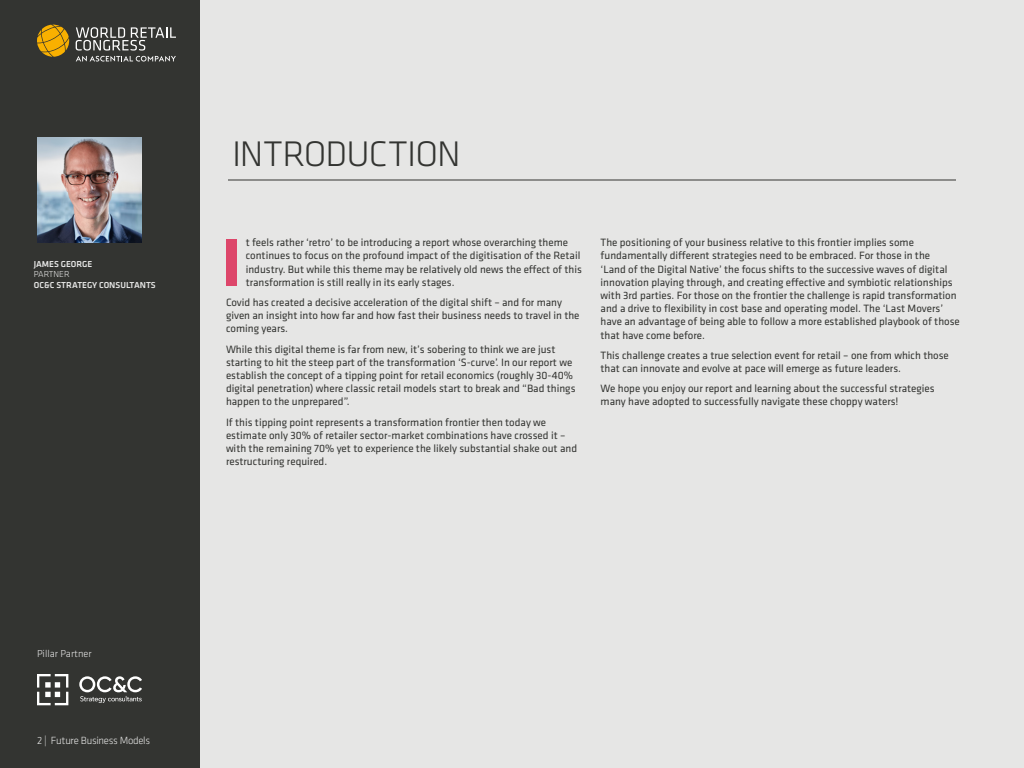
<style>
.page{position:relative;width:1024px;height:768px;background:#e6e6e5}
.page>*{position:absolute;margin:0;border:0;box-sizing:border-box;transform-origin:0 0}
.t1{font:700 70.5px "Klavika";color:#dd466a}
.t2{font:300 36.9px "Klavika";letter-spacing:-.025em;color:#333431}
.t3{font:11px/13.2px "Klavika";color:#333431}
.t4{font:300 10.8px "Klavika";letter-spacing:-.025em;color:#e6e6e5}
.t5{font:300 10.4px "Klavika";color:#e6e6e6}
.t6{font:500 9px "Klavika";color:#e6e6e5}
.t7{font:300 9px "Klavika";color:#e6e6e5}
</style>
<div class="page">
<div style="left:0;top:0;width:200px;height:768px;background:#333431"></div>
<svg style="left:37px;top:24px;width:32px;height:33px"></svg>
<svg style="left:76px;top:27px;width:100px;height:35px"></svg>
<img style="left:37px;top:137px;width:104px;height:106px">
<hr style="left:228px;top:180px;width:728px;height:1px;background:#333431">
<svg style="left:37px;top:674px;width:105px;height:31px"></svg>
<p class="t6" style="left:34px;top:259px;width:60px">JAMES GEORGE</p>
<p class="t7" style="left:34px;top:270px;width:37px">PARTNER</p>
<p class="t6" style="left:34px;top:280px;width:123px">OC&amp;C STRATEGY CONSULTANTS</p>
<h2 class="t2" style="left:232px;top:133px;width:230px">INTRODUCTION</h2>
<h1 class="t1" style="left:221px;top:224px;width:22px">I</h1>
<p class="t3" style="left:246px;top:236px;width:338px">t feels rather ‘retro’ to be introducing a report whose overarching theme continues to focus on the profound impact of the digitisation of the Retail industry. But while this theme may be relatively old news the effect of this transformation is still really in its early stages.</p>
<p class="t3" style="left:226px;top:296px;width:355px">Covid has created a decisive acceleration of the digital shift – and for many given an insight into how far and how fast their business needs to travel in the coming years.</p>
<p class="t3" style="left:226px;top:343px;width:351px">While this digital theme is far from new, it’s sobering to think we are just starting to hit the steep part of the transformation ‘S-curve’. In our report we establish the concept of a tipping point for retail economics (roughly 30-40% digital penetration) where classic retail models start to break and “Bad things happen to the unprepared”.</p>
<p class="t3" style="left:226px;top:416px;width:353px">If this tipping point represents a transformation frontier then today we estimate only 30% of retailer sector-market combinations have crossed it – with the remaining 70% yet to experience the likely substantial shake out and restructuring required.</p>
<p class="t3" style="left:601px;top:236px;width:361px">The positioning of your business relative to this frontier implies some fundamentally different strategies need to be embraced. For those in the<br>‘Land of the Digital Native’ the focus shifts to the successive waves of digital innovation playing through, and creating effective and symbiotic relationships with 3rd parties. For those on the frontier the challenge is rapid transformation and a drive to flexibility in cost base and operating model. The ‘Last Movers’ have an advantage of being able to follow a more established playbook of those that have come before.</p>
<p class="t3" style="left:601px;top:349px;width:350px">This challenge creates a true selection event for retail – one from which those that can innovate and evolve at pace will emerge as future leaders.</p>
<p class="t3" style="left:601px;top:382px;width:336px">We hope you enjoy our report and learning about the successful strategies many have adopted to successfully navigate these choppy waters!</p>
<p class="t5" style="left:37px;top:648px;width:56px">Pillar Partner</p>
<p class="t4" style="left:37px;top:735px;width:114px">2 | Future Business Models</p>
</div>
